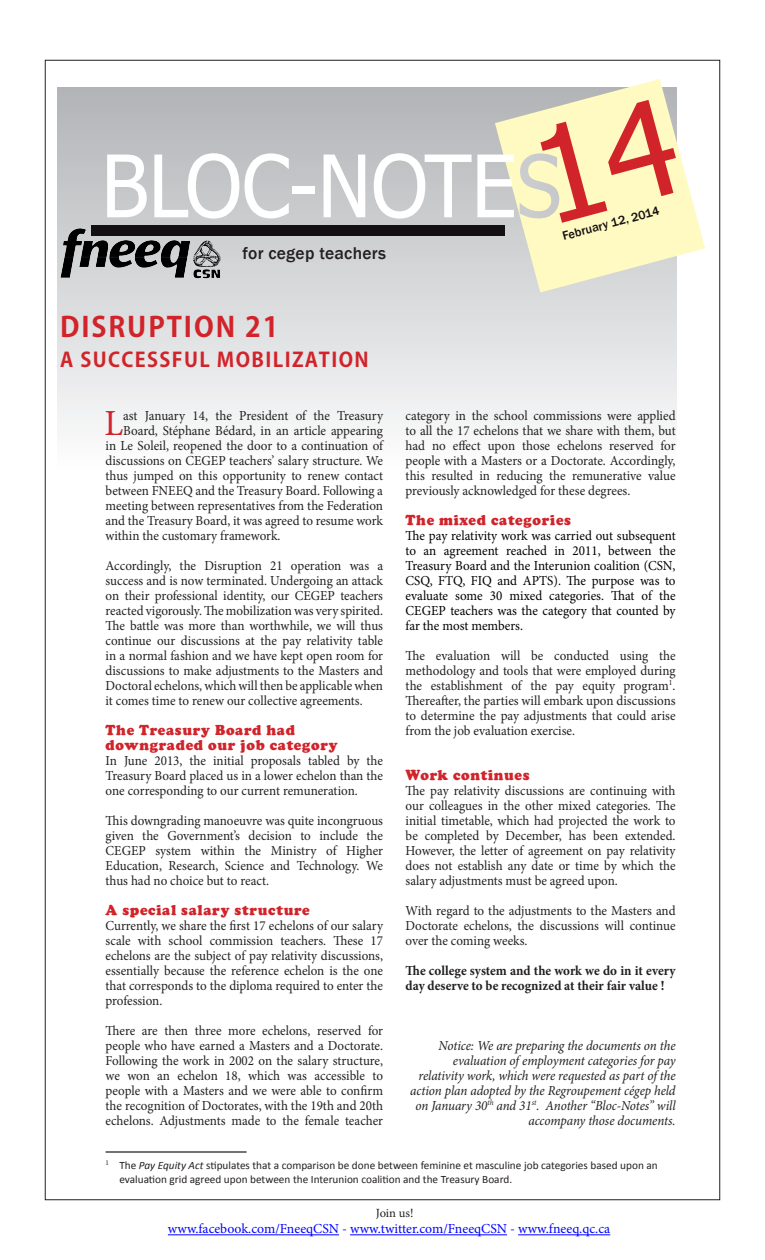
<style>
.page{position:relative;width:765px;height:1260px;background:#fff}
.page>*{position:absolute;margin:0;border:0;box-sizing:border-box;transform-origin:0 0}
.t1{font:86.25px "Tahoma";color:#fff;scale:.93 1}
.t2{font:36.88px "Minion Pro";color:#d1232a;scale:.95 1}
.t3{font:700 27.5px "Koz Go Pro";letter-spacing:.07em;color:#d1232a}
.t4{font:700 20px "Koz Go Pro";letter-spacing:.07em;color:#d1232a}
.t5{font:500 17.5px "Franklin Gothic";letter-spacing:.015em;color:#231f20}
.Sous-titre_1{font:900 15px/15px "Cooper";letter-spacing:.05em;color:#d1232a;scale:.95 1}
.Sous-titre_1-2{font:13.75px/15px "Minion Pro";color:#231f20;text-align:justify;scale:.95 1}
.t6{font:13.75px/15px "Minion Pro";letter-spacing:-.005em;color:#000;text-align:justify;scale:.95 1}
.t7{font:italic 13.75px/15px "Minion Pro";letter-spacing:-.01em;color:#231f20;text-align:right;scale:.95 1}
.t8{font:700 13.75px/15px "Minion Pro";color:#231f20;scale:.95 1}
.t9{font:13.75px "Minion Pro";color:#00f}
.t10{font:500 12.5px "Franklin Gothic";color:#140f11}
.t11{font:12.5px "Minion Pro";letter-spacing:-.005em;color:#231f20}
.Citation{font:11.25px/13.5px "Calibri";color:#231f20}
.s1{font-style:italic}
</style>
<div class="page">
<div style="left:57px;top:87px;width:620px;height:386px;background:linear-gradient(to bottom,#aeb0b3,#fbfcfc)"></div>
<svg style="left:495px;top:79px;width:210px;height:214px;fill:#fffac1"></svg>
<div style="left:91px;top:225px;width:414px;height:11px;background:#140f11"></div>
<img style="left:61px;top:228px;width:64px;height:50px">
<hr style="left:106px;top:1151px;width:141px;height:2px;background:#231f20">
<hr style="left:168px;top:1234px;width:171px;height:1px;background:#00f">
<hr style="left:350px;top:1234px;width:157px;height:1px;background:#00f">
<hr style="left:518px;top:1234px;width:92px;height:1px;background:#00f">
<div style="left:537px;top:97px;width:147px;height:126px;background:#fffac1"></div>
<h1 class="t1" style="left:101px;top:128px;width:496px">BLOC-NOTES</h1>
<p class="t5" style="left:243px;top:243px;width:145px">for cegep teachers</p>
<p class="t10" style="left:561px;top:229px;width:102px;rotate:-15deg">February 12, 2014</p>
<p class="t3" style="left:60px;top:309px;width:220px">DISRUPTION 21</p>
<p class="t4" style="left:60px;top:347px;width:310px">A SUCCESSFUL MOBILIZATION</p>
<p class="t2" style="left:104px;top:399px;width:21px">L</p>
<p class="Sous-titre_1-2" style="left:123px;top:408px;width:275px">ast January 14, the President of the Treasury</p>
<p class="Sous-titre_1-2" style="left:123px;top:423px;width:275px">Board, Stéphane Bédard, in an article appearing</p>
<p class="Sous-titre_1-2" style="left:106px;top:438px;width:294px">in Le Soleil, reopened the door to a continuation of</p>
<p class="Sous-titre_1-2" style="left:106px;top:453px;width:294px">discussions on CEGEP teachers’ salary structure. We</p>
<p class="Sous-titre_1-2" style="left:106px;top:468px;width:294px">thus jumped on this opportunity to renew contact</p>
<p class="Sous-titre_1-2" style="left:106px;top:483px;width:294px">between FNEEQ and the Treasury Board. Following a</p>
<p class="Sous-titre_1-2" style="left:106px;top:498px;width:294px">meeting between representatives from the Federation</p>
<p class="Sous-titre_1-2" style="left:106px;top:513px;width:294px">and the Treasury Board, it was agreed to resume work</p>
<p class="Sous-titre_1-2" style="left:106px;top:528px;width:186px">within the customary framework.</p>
<p class="Sous-titre_1-2" style="left:106px;top:558px;width:294px">Accordingly, the Disruption 21 operation was a success and is now terminated. Undergoing an attack on their professional identity, our CEGEP teachers reacted vigorously. The mobilization was very spirited.<br>The battle was more than worthwhile, we will thus continue our discussions at the pay relativity table in a normal fashion and we have kept open room for discussions to make adjustments to the Masters and Doctoral echelons, which will then be applicable when it comes time to renew our collective agreements.</p>
<p class="Sous-titre_1" style="left:106px;top:722px;width:246px">The Treasury Board had downgraded our job category</p>
<p class="Sous-titre_1-2" style="left:106px;top:753px;width:294px">In June 2013, the initial proposals tabled by the Treasury Board placed us in a lower echelon than the one corresponding to our current remuneration.</p>
<p class="Sous-titre_1-2" style="left:106px;top:813px;width:294px">This downgrading manoeuvre was quite incongruous given the Government’s decision to include the CEGEP system within the Ministry of Higher Education, Research, Science and Technology. We thus had no choice but to react.</p>
<p class="Sous-titre_1" style="left:106px;top:902px;width:216px">A special salary structure</p>
<p class="Sous-titre_1-2" style="left:106px;top:918px;width:294px">Currently, we share the first 17 echelons of our salary scale with school commission teachers. These 17 echelons are the subject of pay relativity discussions, essentially because the reference echelon is the one that corresponds to the diploma required to enter the profession.</p>
<p class="Sous-titre_1-2" style="left:106px;top:1023px;width:294px">There are then three more echelons, reserved for people who have earned a Masters and a Doctorate.<br>Following the work in 2002 on the salary structure, we won an echelon 18, which was accessible to people with a Masters and we were able to confirm the recognition of Doctorates, with the 19th and 20th echelons. Adjustments made to the female teacher</p>
<p class="Sous-titre_1-2" style="left:406px;top:408px;width:286px">category in the school commissions were applied to all the 17 echelons that we share with them, but had no effect upon those echelons reserved for people with a Masters or a Doctorate. Accordingly, this resulted in reducing the remunerative value previously acknowledged for these degrees.</p>
<p class="Sous-titre_1" style="left:406px;top:512px;width:176px">The mixed categories</p>
<p class="t6" style="left:406px;top:528px;width:286px">The pay relativity work was carried out subsequent to an agreement reached in 2011, between the Treasury Board and the Interunion coalition (CSN, CSQ, FTQ, FIQ and APTS). The purpose was to evaluate some 30 mixed categories. That of the CEGEP teachers was the category that counted by far the most members.</p>
<p class="Sous-titre_1-2" style="left:406px;top:648px;width:286px">The evaluation will be conducted using the methodology and tools that were employed during the establishment of the pay equity program<sup>1</sup>.<br>Thereafter, the parties will embark upon discussions to determine the pay adjustments that could arise from the job evaluation exercise.</p>
<p class="Sous-titre_1" style="left:406px;top:767px;width:132px">Work continues</p>
<p class="Sous-titre_1-2" style="left:406px;top:783px;width:286px">The pay relativity discussions are continuing with our colleagues in the other mixed categories. The initial timetable, which had projected the work to be completed by December, has been extended.<br>However, the letter of agreement on pay relativity does not establish any date or time by which the salary adjustments must be agreed upon.</p>
<p class="Sous-titre_1-2" style="left:406px;top:903px;width:286px">With regard to the adjustments to the Masters and Doctorate echelons, the discussions will continue over the coming weeks.</p>
<p class="t8" style="left:406px;top:963px;width:286px">The college system and the work we do in it every day deserve to be recognized at their fair value !</p>
<p class="t7" style="left:410px;top:1038px;width:281px">Notice: We are preparing the documents on the evaluation of employment categories for pay relativity work, which were requested as part of the action plan adopted by the Regroupement cégep held on January 30<sup>th</sup> and 31<sup>st</sup>. Another “Bloc-Notes” will accompany those documents.</p>
<p class="Citation" style="left:119px;top:1159px;width:540px;text-indent:-14px"><sup>1</sup> The <span class="s1">Pay Equity Act</span> stipulates that a comparison be done between feminine et masculine job categories based upon an evaluation grid agreed upon between the Interunion coalition and the Treasury Board.</p>
<p class="t11" style="left:376px;top:1205px;width:39px">Join us!</p>
<p class="t9" style="left:168px;top:1220px;width:444px">www.facebook.com/FneeqCSN - www.twitter.com/FneeqCSN - www.fneeq.qc.ca</p>
</div>
